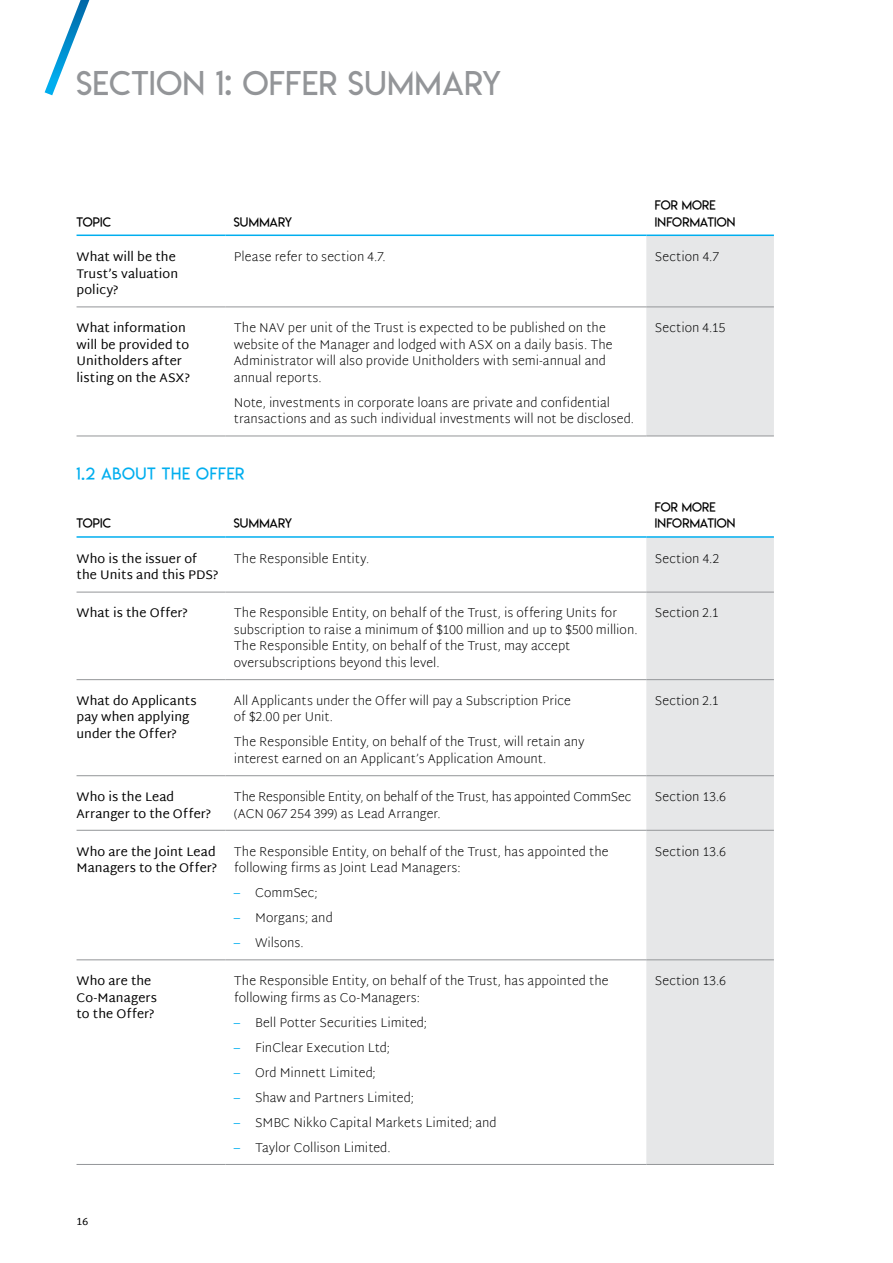
<style>
.page{position:relative;width:893px;height:1263px;background:#fff}
.page>*{position:absolute;margin:0;border:0;box-sizing:border-box;transform-origin:0 0}
.t1{font:33px "Lemon Milklight";letter-spacing:.02em;color:#939598}
.t2{font:16.5px "Lemon Milklight";letter-spacing:.035em;color:#00aeef}
.t3{font:200 12.75px/16.5px "Martel Sans";color:#000}
.t4{font:12.75px/16.5px "Martel Sans";letter-spacing:.005em;color:#000}
.t5{font:12.75px/16.5px "Lemon Milklight";letter-spacing:.015em;color:#000}
.t6{font:10.5px "Martel Sans";color:#000}
.s1{font-weight:400;color:#00aeef}
</style>
<div class="page">
<svg style="left:45px;top:0;width:45px;height:95px"></svg>
<div style="left:646px;top:236px;width:128px;height:200px;background:#e6e7e8"></div>
<hr style="left:77px;top:307px;width:148px;height:1px;background:#939598">
<hr style="left:77px;top:436px;width:148px;height:1px;background:#939598">
<hr style="left:225px;top:307px;width:421px;height:1px;background:#939598">
<hr style="left:225px;top:436px;width:421px;height:1px;background:#939598">
<hr style="left:646px;top:307px;width:128px;height:1px;background:#939598">
<hr style="left:646px;top:436px;width:128px;height:1px;background:#939598">
<hr style="left:225px;top:235px;width:421px;height:1px;background:#00aeef">
<hr style="left:646px;top:235px;width:128px;height:1px;background:#00aeef">
<hr style="left:77px;top:235px;width:148px;height:1px;background:#00aeef">
<div style="left:646px;top:538px;width:128px;height:626px;background:#e6e7e8"></div>
<hr style="left:225px;top:536px;width:421px;height:2px;background:#00aeef">
<hr style="left:646px;top:536px;width:128px;height:2px;background:#00aeef">
<hr style="left:77px;top:592px;width:148px;height:1px;background:#939598">
<hr style="left:225px;top:592px;width:421px;height:1px;background:#939598">
<hr style="left:646px;top:592px;width:128px;height:1px;background:#939598">
<hr style="left:77px;top:679px;width:148px;height:1px;background:#939598">
<hr style="left:225px;top:679px;width:421px;height:1px;background:#939598">
<hr style="left:646px;top:679px;width:128px;height:1px;background:#939598">
<hr style="left:77px;top:775px;width:148px;height:1px;background:#939598">
<hr style="left:225px;top:775px;width:421px;height:1px;background:#939598">
<hr style="left:646px;top:775px;width:128px;height:1px;background:#939598">
<hr style="left:77px;top:830px;width:148px;height:1px;background:#939598">
<hr style="left:225px;top:830px;width:421px;height:1px;background:#939598">
<hr style="left:646px;top:830px;width:128px;height:1px;background:#939598">
<hr style="left:77px;top:959px;width:148px;height:1px;background:#939598">
<hr style="left:225px;top:959px;width:421px;height:1px;background:#939598">
<hr style="left:646px;top:959px;width:128px;height:1px;background:#939598">
<hr style="left:77px;top:1164px;width:148px;height:1px;background:#939598">
<hr style="left:225px;top:1164px;width:421px;height:1px;background:#939598">
<hr style="left:646px;top:1164px;width:128px;height:1px;background:#939598">
<hr style="left:77px;top:536px;width:148px;height:2px;background:#00aeef">
<h1 class="t1" style="left:77px;top:63px;width:426px">SECTION 1: OFFER SUMMARY</h1>
<p class="t5" style="left:77px;top:214px;width:36px">TOPIC</p>
<p class="t5" style="left:234px;top:214px;width:60px">SUMMARY</p>
<p class="t5" style="left:655px;top:197px;width:82px">FOR MORE<br>INFORMATION</p>
<p class="t4" style="left:77px;top:248px;width:103px">What will be the<br>Trust’s valuation policy?</p>
<p class="t3" style="left:234px;top:249px;width:153px">Please refer to section 4.7.</p>
<p class="t3" style="left:655px;top:249px;width:66px">Section 4.7</p>
<p class="t4" style="left:77px;top:320px;width:116px">What information will be provided to<br>Unitholders after listing on the ASX?</p>
<p class="t3" style="left:234px;top:320px;width:380px">The NAV per unit of the Trust is expected to be published on the website of the Manager and lodged with ASX on a daily basis. The Administrator will also provide Unitholders with semi-annual and annual reports.</p>
<p class="t3" style="left:234px;top:395px;width:402px">Note, investments in corporate loans are private and confidential transactions and as such individual investments will not be disclosed.</p>
<p class="t3" style="left:655px;top:320px;width:72px">Section 4.15</p>
<p class="t2" style="left:77px;top:464px;width:169px">1.2 ABOUT THE OFFER</p>
<p class="t5" style="left:77px;top:515px;width:36px">TOPIC</p>
<p class="t5" style="left:234px;top:515px;width:60px">SUMMARY</p>
<p class="t5" style="left:655px;top:499px;width:82px">FOR MORE<br>INFORMATION</p>
<p class="t4" style="left:77px;top:550px;width:144px">Who is the issuer of the Units and this PDS?</p>
<p class="t3" style="left:234px;top:551px;width:137px">The Responsible Entity.</p>
<p class="t3" style="left:655px;top:551px;width:66px">Section 4.2</p>
<p class="t4" style="left:77px;top:605px;width:113px">What is the Offer?</p>
<p class="t3" style="left:234px;top:605px;width:405px">The Responsible Entity, on behalf of the Trust, is offering Units for subscription to raise a minimum of $100 million and up to $500 million.<br>The Responsible Entity, on behalf of the Trust, may accept oversubscriptions beyond this level.</p>
<p class="t3" style="left:655px;top:605px;width:65px">Section 2.1</p>
<p class="t4" style="left:77px;top:692px;width:122px">What do Applicants pay when applying under the Offer?</p>
<p class="t3" style="left:234px;top:693px;width:338px">All Applicants under the Offer will pay a Subscription Price of $2.00 per Unit.</p>
<p class="t3" style="left:234px;top:734px;width:352px">The Responsible Entity, on behalf of the Trust, will retain any interest earned on an Applicant’s Application Amount.</p>
<p class="t3" style="left:655px;top:693px;width:65px">Section 2.1</p>
<p class="t4" style="left:77px;top:788px;width:136px">Who is the Lead<br>Arranger to the Offer?</p>
<p class="t3" style="left:234px;top:789px;width:399px">The Responsible Entity, on behalf of the Trust, has appointed CommSec (ACN 067 254 399) as Lead Arranger.</p>
<p class="t3" style="left:655px;top:789px;width:73px">Section 13.6</p>
<p class="t4" style="left:77px;top:843px;width:142px">Who are the Joint Lead<br>Managers to the Offer?</p>
<p class="t3" style="left:234px;top:844px;width:376px">The Responsible Entity, on behalf of the Trust, has appointed the following firms as Joint Lead Managers:</p>
<p class="t3" style="left:234px;top:885px;width:85px"><span class="s1">–</span> CommSec;</p>
<p class="t3" style="left:234px;top:910px;width:100px"><span class="s1">–</span> Morgans; and</p>
<p class="t3" style="left:234px;top:935px;width:71px"><span class="s1">–</span> Wilsons.</p>
<p class="t3" style="left:655px;top:844px;width:73px">Section 13.6</p>
<p class="t4" style="left:77px;top:972px;width:82px">Who are the<br>Co-Managers to the Offer?</p>
<p class="t3" style="left:234px;top:973px;width:376px">The Responsible Entity, on behalf of the Trust, has appointed the following firms as Co-Managers:</p>
<p class="t3" style="left:234px;top:1015px;width:195px"><span class="s1">–</span> Bell Potter Securities Limited;</p>
<p class="t3" style="left:234px;top:1040px;width:158px"><span class="s1">–</span> FinClear Execution Ltd;</p>
<p class="t3" style="left:234px;top:1065px;width:143px"><span class="s1">–</span> Ord Minnett Limited;</p>
<p class="t3" style="left:234px;top:1090px;width:182px"><span class="s1">–</span> Shaw and Partners Limited;</p>
<p class="t3" style="left:234px;top:1115px;width:264px"><span class="s1">–</span> SMBC Nikko Capital Markets Limited; and</p>
<p class="t3" style="left:234px;top:1140px;width:158px"><span class="s1">–</span> Taylor Collison Limited.</p>
<p class="t6" style="left:77px;top:1215px;width:13px">16</p>
<p class="t3" style="left:655px;top:973px;width:73px">Section 13.6</p>
</div>
